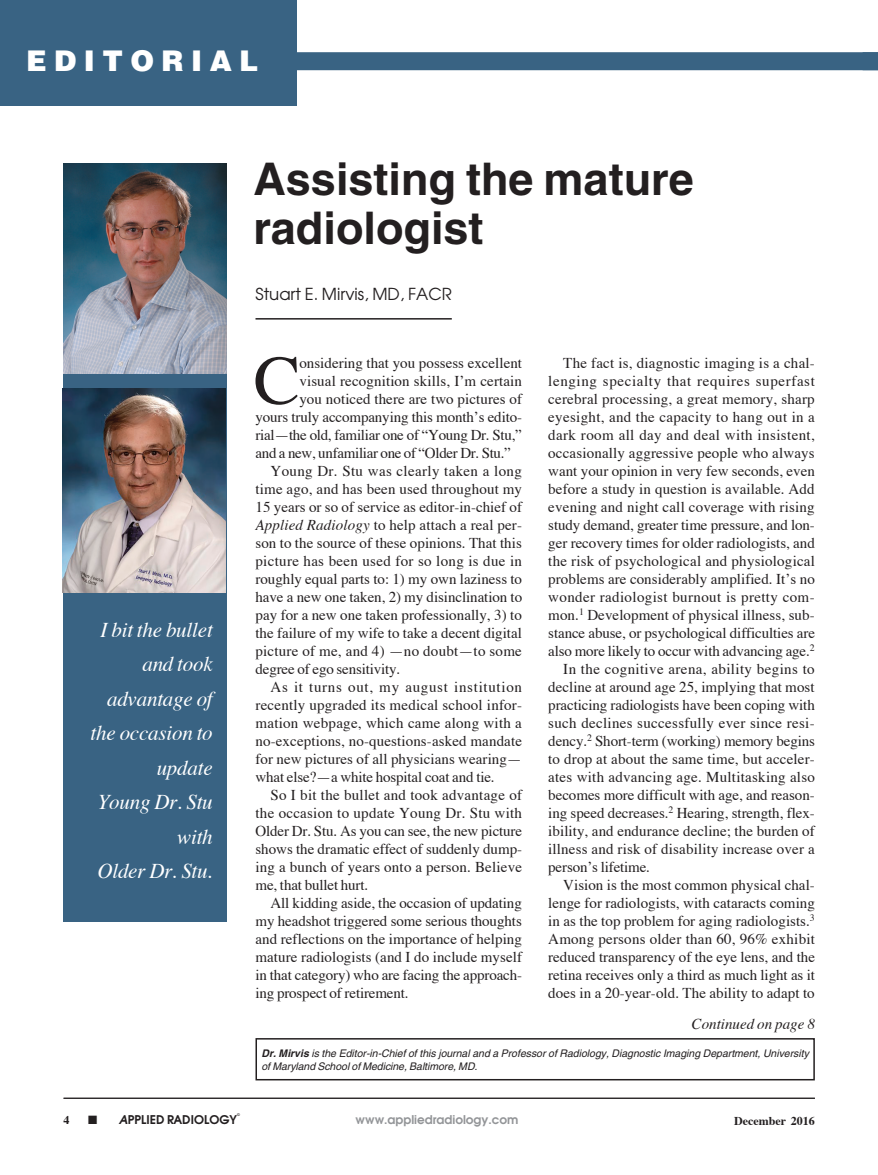
<style>
.page{position:relative;width:878px;height:1175px;background:#fff}
.page>*{position:absolute;margin:0;border:0;box-sizing:border-box;transform-origin:0 0}
.Article_1st_parag_Dr{font:69.45px "Times";color:#231f20}
.Article_title{font:700 45px/49.5px "Helvetica";color:#231f20}
.t1{font:900 28.5px "Helvetica";letter-spacing:.26em;color:#fff}
.Editorial_quote_new{font:italic 21px/34.5px "Times";letter-spacing:-.01em;color:#fff;text-align:right}
.Article_author_line{font:16.5px "Avant Garde";color:#231f20}
.Article_body_copy{font:15px/18px "Times";letter-spacing:-.005em;color:#231f20;text-align:justify}
.Article_1st_parag_Dr-2{font:15px "Times";color:#231f20}
.Article_1st_parag_Dr-3{font:15px "Times";letter-spacing:-.02em;color:#231f20}
.t2{font:italic 15px "Times";color:#231f20}
.t3{font:600 12px "Avant Garde";color:#939598}
.t4{font:600 12px "Avant Garde";color:#231f20}
.t5{font:700 12px "Times";color:#231f20}
.Editorial_Author_bio{font:italic 10.5px/13.5px "Helvetica";color:#231f20}
.t6{font:600 3.75px "Avant Garde";color:#231f20}
.s1{font-style:italic}
.s2{font-weight:700}
</style>
<div class="page">
<div style="left:253px;top:52px;width:625px;height:18px;background:#396383"></div>
<div style="left:0;top:0;width:297px;height:106px;background:#396383"></div>
<hr style="left:64px;top:1097px;width:750px;height:1px;background:#231f20">
<div style="left:63px;top:366px;width:163px;height:555px;background:#396383"></div>
<img style="left:63px;top:164px;width:163px;height:209px">
<hr style="left:255px;top:318px;width:197px;height:1px;background:#231f20">
<div style="left:255px;top:1038px;width:559px;height:42px;border:2px solid #231f20"></div>
<img style="left:62px;top:388px;width:163px;height:204px">
<h3 class="t1" style="left:26px;top:42px;width:233px">EDITORIAL</h3>
<p class="Article_title" style="left:253px;top:154px;width:442px">Assisting the mature radiologist</p>
<p class="Article_author_line" style="left:255px;top:284px;width:198px">Stuart E. Mirvis, MD, FACR</p>
<p class="Editorial_quote_new" style="left:91px;top:611px;width:124px">I bit the bullet and took advantage of the occasion to update<br>Young Dr. Stu with<br>Older Dr. Stu.</p>
<p class="Article_1st_parag_Dr" style="left:254px;top:315px;width:48px">C</p>
<p class="Article_1st_parag_Dr-2" style="left:299px;top:348px;width:224px">onsidering that you possess excellent</p>
<p class="Article_1st_parag_Dr-2" style="left:299px;top:366px;width:224px">visual recognition skills, I’m certain</p>
<p class="Article_1st_parag_Dr-2" style="left:299px;top:384px;width:224px">you noticed there are two pictures of</p>
<p class="Article_1st_parag_Dr-2" style="left:255px;top:402px;width:268px">yours truly accompanying this month’s edito-</p>
<p class="Article_1st_parag_Dr-3" style="left:255px;top:420px;width:268px">rial—the old, familiar one of “Young Dr. Stu,”</p>
<p class="Article_1st_parag_Dr-3" style="left:255px;top:438px;width:257px">and a new, unfamiliar one of “Older Dr. Stu.”</p>
<p class="Article_body_copy" style="left:255px;top:460px;width:268px;text-indent:15px">Young Dr. Stu was clearly taken a long time ago, and has been used throughout my 15 years or so of service as editor-in-chief of <span class="s1">Applied Radiology</span> to help attach a real per&shy;son to the source of these opinions. That this picture has been used for so long is due in roughly equal parts to: 1) my own laziness to have a new one taken, 2) my disinclination to pay for a new one taken professionally, 3) to the failure of my wife to take a decent digital picture of me, and 4) —no doubt—to some degree of ego sensitivity.</p>
<p class="Article_body_copy" style="left:255px;top:676px;width:268px;text-indent:15px">As it turns out, my august institution recently upgraded its medical school infor&shy;mation webpage, which came along with a no-exceptions, no-questions-asked mandate for new pictures of all physicians wearing— what else?—a white hospital coat and tie.</p>
<p class="Article_body_copy" style="left:255px;top:784px;width:268px;text-indent:15px">So I bit the bullet and took advantage of the occasion to update Young Dr. Stu with Older Dr. Stu. As you can see, the new picture shows the dramatic effect of suddenly dump&shy;ing a bunch of years onto a person. Believe me, that bullet hurt.</p>
<p class="Article_body_copy" style="left:255px;top:892px;width:268px;text-indent:15px">All kidding aside, the occasion of updating my headshot triggered some serious thoughts and reflections on the importance of helping mature radiologists (and I do include myself in that category) who are facing the approach&shy;ing prospect of retirement.</p>
<p class="Article_body_copy" style="left:548px;top:352px;width:268px;text-indent:15px">The fact is, diagnostic imaging is a chal&shy;lenging specialty that requires superfast cerebral processing, a great memory, sharp eyesight, and the capacity to hang out in a dark room all day and deal with insistent, occasionally aggressive people who always want your opinion in very few seconds, even before a study in question is available. Add evening and night call coverage with rising study demand, greater time pressure, and lon&shy;ger recovery times for older radiologists, and the risk of psychological and physiological problems are considerably amplified. It’s no wonder radiologist burnout is pretty com&shy;mon.<sup>1</sup> Development of physical illness, sub&shy;stance abuse, or psychological difficulties are also more likely to occur with advancing age.<sup>2</sup></p>
<p class="Article_body_copy" style="left:548px;top:658px;width:268px;text-indent:15px">In the cognitive arena, ability begins to decline at around age 25, implying that most practicing radiologists have been coping with such declines successfully ever since resi&shy;dency.<sup>2</sup> Short-term (working) memory begins to drop at about the same time, but acceler&shy;ates with advancing age. Multitasking also becomes more difficult with age, and reason&shy;ing speed decreases.<sup>2</sup> Hearing, strength, flex&shy;ibility, and endurance decline; the burden of illness and risk of disability increase over a person’s lifetime.</p>
<p class="Article_body_copy" style="left:548px;top:874px;width:268px;text-indent:15px">Vision is the most common physical chal&shy;lenge for radiologists, with cataracts coming in as the top problem for aging radiologists.<sup>3<br></sup>Among persons older than 60, 96% exhibit reduced transparency of the eye lens, and the retina receives only a third as much light as it does in a 20-year-old. The ability to adapt to</p>
<p class="t2" style="left:691px;top:1010px;width:125px">Continued on page 8</p>
<p class="Editorial_Author_bio" style="left:261px;top:1046px;width:549px"><span class="s2">Dr. Mirvis</span> is the Editor-in-Chief of this journal and a Professor of Radiology, Diagnostic Imaging Department, University of Maryland School of Medicine, Baltimore, MD.</p>
<p class="t6" style="left:237px;top:1111px;width:4px">©</p>
<p class="t5" style="left:63px;top:1108px;width:7px">4</p>
<p class="t4" style="left:88px;top:1111px;width:150px">■ <span class="s1">A</span>PPLIED RADIOLOGY</p>
<p class="t3" style="left:355px;top:1111px;width:164px">www.appliedradiology.com</p>
<p class="t5" style="left:734px;top:1109px;width:82px">December 2016</p>
</div>
